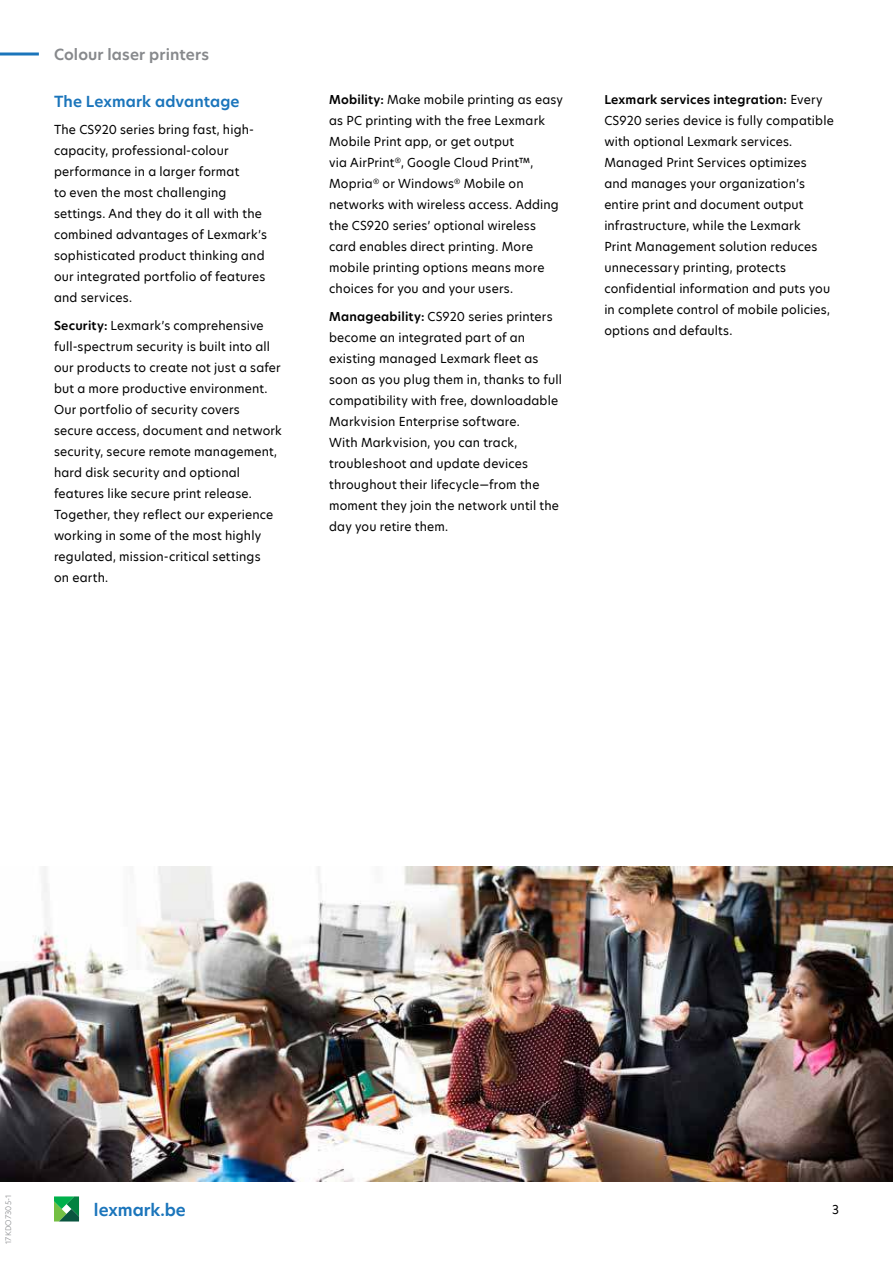
<style>
.page{position:relative;width:893px;height:1263px;background:#fff}
.page>*{position:absolute;margin:0;border:0;box-sizing:border-box;transform-origin:0 0}
.t1{font:600 16.5px "TP Hero";color:#1b75bb}
.t2{font:600 15px "TP Hero";letter-spacing:.01em;color:#87898c}
.t3{font:600 15px "TP Hero";letter-spacing:.005em;color:#1b75bb}
.t4{font:12px/21px "TP Hero";letter-spacing:.015em;color:#000}
.t5{font:300 7.5px "TP Hero";letter-spacing:.025em;color:#87898c}
.s1{font-weight:600}
</style>
<div class="page">
<hr style="left:0;top:52px;width:39px;height:3px;background:#1b75bb">
<svg style="left:54px;top:1196px;width:25px;height:25px"></svg>
<img style="left:0;top:867px;width:893px;height:315px">
<p class="t2" style="left:54px;top:48px;width:157px">Colour laser printers</p>
<p class="t3" style="left:54px;top:94px;width:187px">The Lexmark advantage</p>
<p class="t4" style="left:54px;top:120px;width:214px">The CS920 series bring fast, high&shy;capacity, professional-colour performance in a larger format<br>to even the most challenging settings. And they do it all with the combined advantages of Lexmark’s sophisticated product thinking and our integrated portfolio of features and services.</p>
<p class="t4" style="left:54px;top:316px;width:229px"><span class="s1">Security:</span> Lexmark’s comprehensive full-spectrum security is built into all our products to create not just a safer but a more productive environment.<br>Our portfolio of security covers<br>secure access, document and network security, secure remote management, hard disk security and optional features like secure print release.<br>Together, they relect our experience working in some of the most highly regulated, mission-critical settings<br>on earth.</p>
<p class="t4" style="left:329px;top:90px;width:235px"><span class="s1">Mobility:</span> Make mobile printing as easy as PC printing with the free Lexmark Mobile Print app, or get output<br>via AirPrint<sup>®</sup>, Google Cloud Print™, Mopria<sup>®</sup> or Windows<sup>®</sup> Mobile on networks with wireless access. Adding the CS920 series’ optional wireless card enables direct printing. More mobile printing options means more choices for you and your users.</p>
<p class="t4" style="left:329px;top:307px;width:234px"><span class="s1">Manageability:</span> CS920 series printers become an integrated part of an existing managed Lexmark leet as soon as you plug them in, thanks to full compatibility with free, downloadable Markvision Enterprise software.<br>With Markvision, you can track, troubleshoot and update devices throughout their lifecycle—from the moment they join the network until the day you retire them.</p>
<p class="t4" style="left:604px;top:90px;width:231px"><span class="s1">Lexmark services integration:</span> Every CS920 series device is fully compatible with optional Lexmark services.<br>Managed Print Services optimizes<br>and manages your organization’s entire print and document output infrastructure, while the Lexmark<br>Print Management solution reduces unnecessary printing, protects conidential information and puts you in complete control of mobile policies, options and defaults.</p>
<p class="t5" style="left:4px;top:1244px;width:50px;rotate:-90deg">17KDO7305-1</p>
<h1 class="t1" style="left:94px;top:1198px;width:93px">lexmark.be</h1>
<p class="t4" style="left:832px;top:1199px;width:8px">3</p>
</div>
